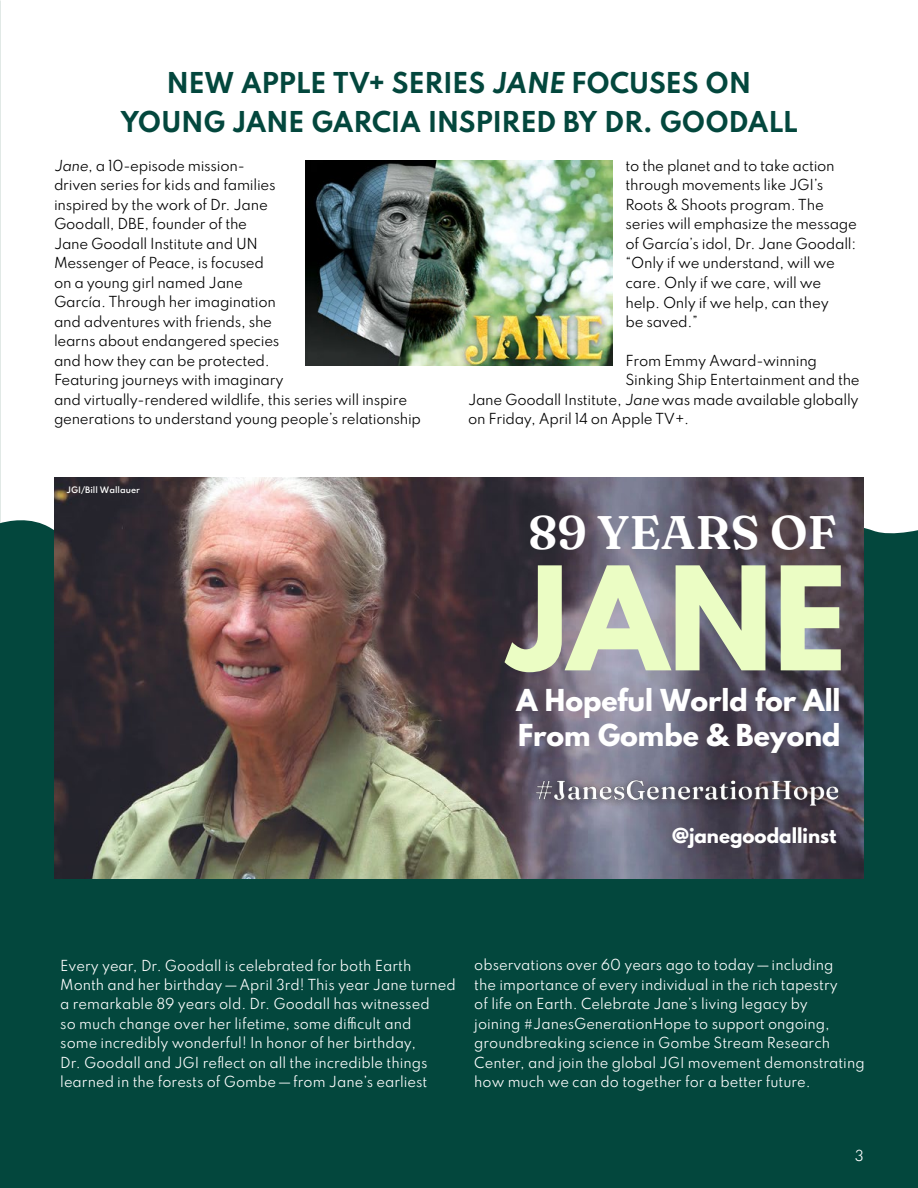
<style>
.page{position:relative;width:918px;height:1188px;background:#fff}
.page>*{position:absolute;margin:0;border:0;box-sizing:border-box;transform-origin:0 0}
.t1{font:700 127.35px "League Spartan";color:#ebfdc4}
.t2{font:600 47.1px "Fraunces 9 pt";color:#fff}
.t3{font:700 26.85px/34.7px "League Spartan";color:#fff}
.t4{font:700 25.5px/39px "Spartan";letter-spacing:-.015em;color:#03473d;text-align:center}
.t5{font:700 18.3px "League Spartan";color:#fff}
.t6{font:13.5px/19.5px "Spartan";letter-spacing:-.02em;color:#000}
.t7{font:13.5px/19.5px "Spartan";color:#fff;scale:.96 1}
.t8{font:13.5px "Spartan";color:#fff}
.t9{font:600 7.8px "Spartan";color:#fff}
</style>
<div class="page">
<img style="left:0;top:0;width:1px;height:561px">
<svg style="left:0;top:510px;width:918px;height:148px;background:#1f5c53"></svg>
<div style="left:0;top:658px;width:918px;height:530px;background:#03473d"></div>
<img style="left:306px;top:161px;width:306px;height:205px">
<img style="left:54px;top:478px;width:810px;height:400px">
<img style="left:525px;top:763px;width:325px;height:55px">
<h3 class="t4" style="left:120px;top:63px;width:679px">NEW APPLE TV+ SERIES JANE FOCUSES ON<br>YOUNG JANE GARCIA INSPIRED BY DR. GOODALL</h3>
<p class="t6" style="left:54px;top:155px;width:369px">Jane, a 10-episode mission-<br>driven series for kids and families<br>inspired by the work of Dr. Jane<br>Goodall, DBE, founder of the<br>Jane Goodall Institute and UN<br>Messenger of Peace, is focused<br>on a young girl named Jane<br>García. Through her imagination<br>and adventures with friends, she<br>learns about endangered species<br>and how they can be protected.<br>Featuring journeys with imaginary<br>and virtually-rendered wildlife, this series will inspire generations to understand young people’s relationship</p>
<p class="t6" style="left:626px;top:155px;width:233px">to the planet and to take action through movements like JGI’s<br>Roots &amp; Shoots program. The series will emphasize the message of García’s idol, Dr. Jane Goodall: “Only if we understand, will we care. Only if we care, will we help. Only if we help, can they<br>be saved.”</p>
<p class="t6" style="left:626px;top:350px;width:193px">From Emmy Award-winning</p>
<p class="t6" style="left:626px;top:370px;width:236px">Sinking Ship Entertainment and the</p>
<p class="t6" style="left:468px;top:389px;width:392px">Jane Goodall Institute, Jane was made available globally</p>
<p class="t6" style="left:468px;top:409px;width:223px">on Friday, April 14 on Apple TV+.</p>
<p class="t9" style="left:66px;top:484px;width:75px">JGI/Bill Wallauer</p>
<h2 class="t2" style="left:528px;top:498px;width:310px">89 YEARS OF</h2>
<h1 class="t1" style="left:508px;top:519px;width:340px">JANE</h1>
<h3 class="t3" style="left:517px;top:683px;width:326px">A Hopeful World for All<br>From Gombe &amp; Beyond</h3>
<h3 class="t5" style="left:672px;top:821px;width:166px">@janegoodallinst</h3>
<p class="t7" style="left:60px;top:955px;width:414px">Every year, Dr. Goodall is celebrated for both Earth Month and her birthday—April 3rd! This year Jane turned a remarkable 89 years old. Dr. Goodall has witnessed<br>so much change over her lifetime, some difficult and<br>some incredibly wonderful! In honor of her birthday,<br>Dr. Goodall and JGI reflect on all the incredible things learned in the forests of Gombe—from Jane’s earliest</p>
<p class="t7" style="left:474px;top:955px;width:408px">observations over 60 years ago to today—including<br>the importance of every individual in the rich tapestry<br>of life on Earth. Celebrate Jane’s living legacy by<br>joining #JanesGenerationHope to support ongoing, groundbreaking science in Gombe Stream Research Center, and join the global JGI movement demonstrating how much we can do together for a better future.</p>
<p class="t8" style="left:855px;top:1145px;width:11px">3</p>
</div>
